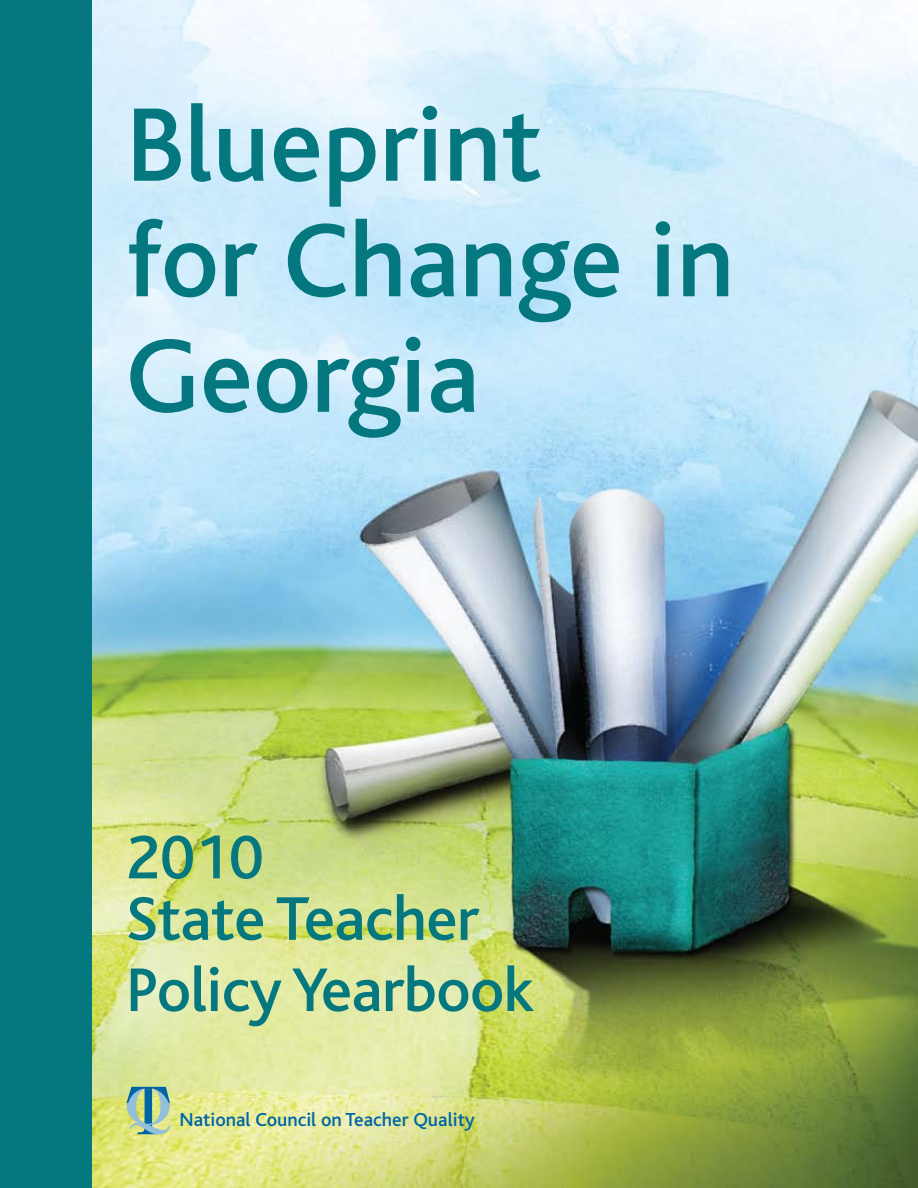
<style>
.page{position:relative;width:918px;height:1188px;background:#fff}
.page>*{position:absolute;margin:0;border:0;box-sizing:border-box;transform-origin:0 0}
.t1{font:500 109.5px/115.5px "Bliss";color:#05777e}
.t2{font:500 64.5px/61.5px "Bliss";letter-spacing:-.01em;color:#05777e}
.t3{font:500 19.65px "Bliss";color:#0065a4}
</style>
<div class="page">
<img style="left:91px;top:0;width:827px;height:1188px">
<div style="left:0;top:0;width:91px;height:1188px;background:#05777e"></div>
<svg style="left:127px;top:1087px;width:43px;height:47px;background:#90b9a4"></svg>
<h1 class="t1" style="left:126px;top:89px;width:610px">Blueprint<br>for Change in<br>Georgia</h1>
<h2 class="t2" style="left:126px;top:828px;width:355px">2010<br>State Teacher</h2>
<h2 class="t2" style="left:126px;top:961px;width:409px">Policy Yearbook</h2>
<p class="t3" style="left:179px;top:1110px;width:297px">National Council on Teacher Quality</p>
</div>
